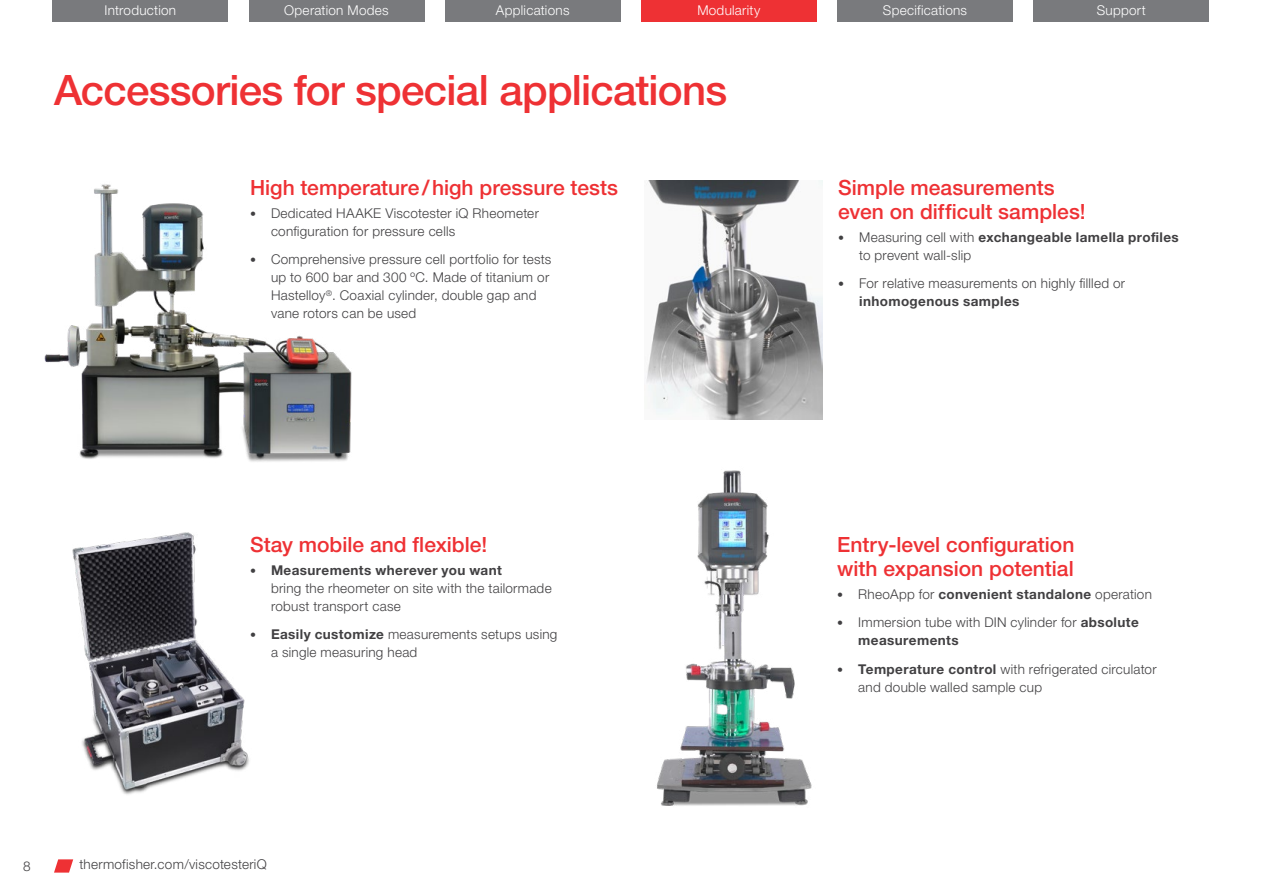
<style>
.page{position:relative;width:1263px;height:893px;background:#fff}
.page>*{position:absolute;margin:0;border:0;box-sizing:border-box;transform-origin:0 0}
.t1{font:500 42px "Helvetica Neue LTW1 G";letter-spacing:-.02em;color:#ee3134}
.t2{font:500 21px/24px "Helvetica Neue LTW1 G";color:#ee3134}
.t3{font:300 13.5px/18px "Helvetica Neue LTW1 G";letter-spacing:.02em;color:#414042}
.t4{font:300 13.5px "Helvetica Neue LTW1 G";letter-spacing:.02em;color:#fff}
.t5{font:700 13.5px "Helvetica Neue LTW1 G";letter-spacing:.03em;color:#414042}
.s1{font-size:12px}
.s2{font-weight:700;font-size:12px}
.s3{font-weight:700}
.s4{font-weight:300;font-size:12px}
.s5{font-weight:300}
</style>
<div class="page">
<img style="left:44px;top:184px;width:308px;height:278px">
<img style="left:72px;top:532px;width:177px;height:263px">
<div style="left:53px;top:0;width:175px;height:21px;background:#797a7d"></div>
<div style="left:249px;top:0;width:175px;height:21px;background:#797a7d"></div>
<div style="left:445px;top:0;width:175px;height:21px;background:#797a7d"></div>
<div style="left:641px;top:0;width:176px;height:21px;background:#ee3134"></div>
<div style="left:837px;top:0;width:176px;height:21px;background:#797a7d"></div>
<div style="left:1033px;top:0;width:176px;height:21px;background:#797a7d"></div>
<img style="left:657px;top:470px;width:155px;height:336px">
<img style="left:646px;top:180px;width:177px;height:239px">
<svg style="left:54px;top:859px;width:19px;height:14px"></svg>
<p class="t4" style="left:104px;top:2px;width:73px">Introduction</p>
<p class="t4" style="left:284px;top:2px;width:106px">Operation Modes</p>
<p class="t4" style="left:496px;top:2px;width:75px">Applications</p>
<p class="t4" style="left:697px;top:2px;width:65px">Modularity</p>
<p class="t4" style="left:883px;top:2px;width:86px">Specifications</p>
<p class="t4" style="left:1097px;top:2px;width:51px">Support</p>
<h1 class="t1" style="left:54px;top:65px;width:675px">Accessories for special applications</h1>
<h2 class="t2" style="left:250px;top:176px;width:369px">High temperature/high pressure tests</h2>
<p class="t3" style="left:271px;top:204px;width:269px;text-indent:-21px"><span class="s1">•</span> Dedicated HAAKE Viscotester iQ Rheometer configuration for pressure cells</p>
<p class="t3" style="left:271px;top:250px;width:282px;text-indent:-21px"><span class="s1">•</span> Comprehensive pressure cell portfolio for tests up to 600 bar and 300 ºC. Made of titanium or Hastelloy<sup>®</sup>. Coaxial cylinder, double gap and vane rotors can be used</p>
<h2 class="t2" style="left:250px;top:533px;width:239px">Stay mobile and flexible!</h2>
<p class="t3" style="left:271px;top:561px;width:282px;text-indent:-21px"><span class="s2">•</span> <span class="s3">Measurements wherever you want<br></span>bring the rheometer on site with the tailormade robust transport case</p>
<p class="t3" style="left:271px;top:625px;width:288px;text-indent:-21px"><span class="s2">•</span> <span class="s3">Easily customize</span> measurements setups using a single measuring head</p>
<p class="t3" style="left:23px;top:857px;width:9px">8</p>
<p class="t3" style="left:80px;top:855px;width:189px">thermofisher.com/viscotesteriQ</p>
<h2 class="t2" style="left:838px;top:176px;width:249px">Simple measurements even on difficult samples!</h2>
<p class="t3" style="left:859px;top:228px;width:321px;text-indent:-21px"><span class="s1">•</span> Measuring cell with <span class="s3">exchangeable lamella profiles </span>to prevent wall-slip</p>
<p class="t3" style="left:859px;top:274px;width:267px;text-indent:-21px"><span class="s1">•</span> For relative measurements on highly fillled or <span class="s3">inhomogenous samples</span></p>
<h2 class="t2" style="left:837px;top:533px;width:239px">Entry-level configuration with expansion potential</h2>
<p class="t5" style="left:837px;top:585px;width:316px"><span class="s4">•</span> <span class="s5">RheoApp for</span> convenient standalone <span class="s5">operation</span></p>
<p class="t3" style="left:858px;top:613px;width:282px;text-indent:-21px"><span class="s1">•</span> Immersion tube with DIN cylinder for <span class="s3">absolute measurements</span></p>
<p class="t3" style="left:858px;top:660px;width:300px;text-indent:-21px"><span class="s2">•</span> <span class="s3">Temperature control</span> with refrigerated circulator and double walled sample cup</p>
</div>
